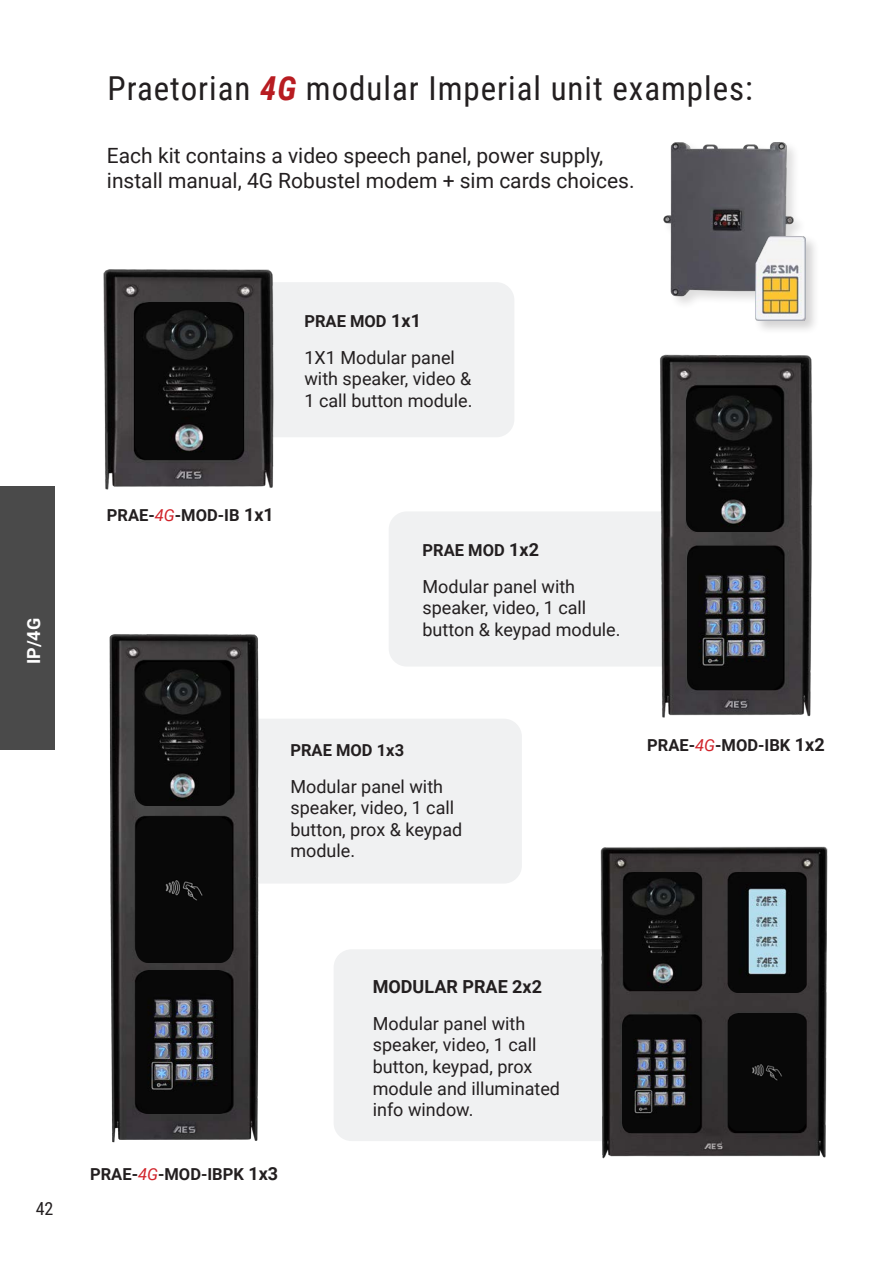
<style>
.page{position:relative;width:893px;height:1263px;background:#fff}
.page>*{position:absolute;margin:0;border:0;box-sizing:border-box;transform-origin:0 0}
.t1{font:33px "Roboto Condensed";letter-spacing:.03em;color:#231f20}
.t2{font:21px/25.2px "Roboto";color:#231f20}
.t3{font:18px/21.6px "Roboto";color:#231f20}
.t4{font:700 18px "Roboto";color:#231f20}
.t5{font:700 18px "Roboto";color:#fff}
.t6{font:18px "Roboto Condensed";color:#231f20}
.t7{font:700 16.5px "Roboto";color:#231f20}
.s1{font-weight:700;font-style:italic;color:#b81c21}
.s2{font-size:18px}
.s3{font-weight:400;font-style:italic;color:#d1232a}
</style>
<div class="page">
<div style="left:389px;top:511px;width:356px;height:155px;background:#f0f1f2;border-radius:18px"></div>
<div style="left:166px;top:719px;width:356px;height:164px;background:#f0f1f2;border-radius:18px"></div>
<div style="left:334px;top:949px;width:369px;height:192px;background:#f0f1f2;border-radius:18px"></div>
<div style="left:204px;top:282px;width:310px;height:155px;background:#f0f1f2;border-radius:18px"></div>
<img style="left:103px;top:269px;width:171px;height:221px">
<img style="left:660px;top:354px;width:153px;height:364px">
<img style="left:109px;top:634px;width:150px;height:509px">
<img style="left:600px;top:846px;width:228px;height:313px">
<img style="left:136px;top:302px;width:106px;height:158px">
<img style="left:687px;top:389px;width:94px;height:142px">
<img style="left:135px;top:662px;width:95px;height:143px">
<img style="left:624px;top:873px;width:78px;height:117px">
<img style="left:137px;top:971px;width:94px;height:142px">
<img style="left:688px;top:547px;width:94px;height:143px">
<div style="left:137px;top:818px;width:95px;height:144px;background:#080808"></div>
<img style="left:728px;top:872px;width:78px;height:120px">
<div style="left:728px;top:1013px;width:78px;height:117px;background:#080808"></div>
<img style="left:622px;top:1015px;width:77px;height:117px">
<div style="left:0;top:487px;width:55px;height:263px;background:#4a4a4a"></div>
<img style="left:663px;top:142px;width:137px;height:162px">
<div style="left:753px;top:234px;width:66px;height:101px;background:#231f20;opacity:.2"></div>
<img style="left:756px;top:237px;width:49px;height:84px">
<p class="t1" style="left:107px;top:65px;width:647px">Praetorian <span class="s1">4G</span> modular Imperial unit examples:</p>
<p class="t2" style="left:107px;top:142px;width:529px">Each kit contains a video speech panel, power supply, install manual, 4G Robustel modem + sim cards choices.</p>
<p class="t5" style="left:21px;top:664px;width:48px;rotate:-90deg">IP/4G</p>
<p class="t7" style="left:304px;top:310px;width:118px">PRAE MOD <span class="s2">1x1</span></p>
<p class="t3" style="left:304px;top:346px;width:169px">1X1 Modular panel with speaker, video &amp;<br>1 call button module.</p>
<p class="t7" style="left:107px;top:504px;width:169px">PRAE-<span class="s3">4G</span>-MOD-IB <span class="s2">1x1</span></p>
<p class="t7" style="left:423px;top:539px;width:118px">PRAE MOD <span class="s2">1x2</span></p>
<p class="t3" style="left:423px;top:575px;width:200px">Modular panel with speaker, video, 1 call button &amp; keypad module.</p>
<p class="t7" style="left:290px;top:738px;width:115px">PRAE MOD 1x3</p>
<p class="t3" style="left:290px;top:775px;width:173px">Modular panel with speaker, video, 1 call button, prox &amp; keypad module.</p>
<p class="t7" style="left:647px;top:733px;width:179px">PRAE-<span class="s3">4G</span>-MOD-IBK <span class="s2">1x2</span></p>
<p class="t6" style="left:36px;top:1196px;width:19px">42</p>
<p class="t7" style="left:90px;top:1163px;width:190px">PRAE-<span class="s3">4G</span>-MOD-IBPK <span class="s2">1x3</span></p>
<p class="t4" style="left:373px;top:974px;width:171px">MODULAR PRAE 2x2</p>
<p class="t3" style="left:373px;top:1012px;width:189px">Modular panel with speaker, video, 1 call button, keypad, prox module and illuminated info window.</p>
</div>
